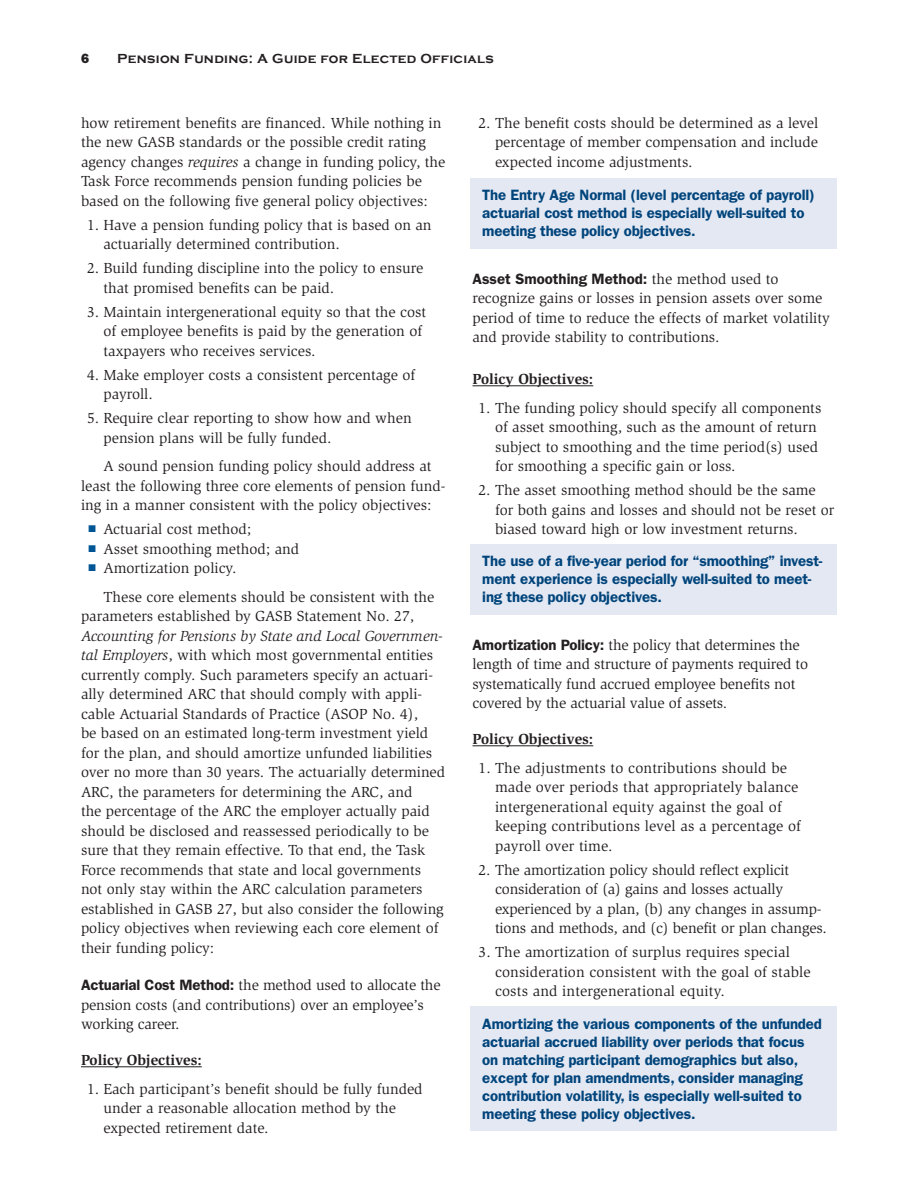
<style>
.page{position:relative;width:918px;height:1188px;background:#fff}
.page>*{position:absolute;margin:0;border:0;box-sizing:border-box;transform-origin:0 0}
.tn{font:15px/19.5px "Slimbach Std";color:#231f20}
.t{font:15px/19.5px "Slimbach Std";color:#231f20}
.t1{font:600 15px/18px "ITC Franklin Gothic Std";letter-spacing:-.01em;color:#00447b}
.hc{font:15px/19.5px "Slimbach Std";letter-spacing:-.01em;color:#231f20}
.t1-2{font:15px/19.5px "Slimbach Std";color:#231f20}
.t1-3{font:700 15px "Slimbach Std";color:#231f20}
.hc-2{font:700 15px "Slimbach Std";color:#231f20}
.None-2{font:700 13.5px "Copperplate Gothic";letter-spacing:.025em;color:#231f20}
.t2{font:13.5px "ITC Franklin Gothic Std Hvy";color:#231f20}
.s1{font-style:italic}
.s2{color:#005595}
.s3{font-family:"ITC Franklin Gothic Std";font-weight:600}
</style>
<div class="page">
<hr style="left:81px;top:1066px;width:121px;height:1px;background:#231f20">
<hr style="left:472px;top:385px;width:121px;height:1px;background:#231f20">
<hr style="left:472px;top:745px;width:121px;height:1px;background:#231f20">
<div style="left:470px;top:178px;width:367px;height:71px;background:#e3e8f3"></div>
<div style="left:470px;top:544px;width:367px;height:71px;background:#e3e8f3"></div>
<div style="left:470px;top:1006px;width:367px;height:125px;background:#e3e8f3"></div>
<p class="t2" style="left:81px;top:51px;width:10px">6</p>
<p class="None-2" style="left:117px;top:51px;width:378px">Pension Funding: A Guide for Elected Officials</p>
<p class="t1-2" style="left:81px;top:113px;width:366px">how retirement benefits are financed. While nothing in the new GASB standards or the possible credit rating agency changes <span class="s1">requires</span> a change in funding policy, the Task Force recommends pension funding policies be based on the following five general policy objectives:</p>
<p class="tn" style="left:104px;top:215px;width:330px;text-indent:-16px">1. Have a pension funding policy that is based on an actuarially determined contribution.</p>
<p class="tn" style="left:104px;top:259px;width:321px;text-indent:-16px">2. Build funding discipline into the policy to ensure that promised benefits can be paid.</p>
<p class="tn" style="left:104px;top:302px;width:324px;text-indent:-16px">3. Maintain intergenerational equity so that the cost of employee benefits is paid by the generation of taxpayers who receives services.</p>
<p class="tn" style="left:104px;top:365px;width:313px;text-indent:-16px">4. Make employer costs a consistent percentage of payroll.</p>
<p class="tn" style="left:104px;top:409px;width:310px;text-indent:-16px">5. Require clear reporting to show how and when pension plans will be fully funded.</p>
<p class="t" style="left:81px;top:457px;width:366px;text-indent:22px">A sound pension funding policy should address at least the following three core elements of pension fund&shy;ing in a manner consistent with the policy objectives:</p>
<p class="t" style="left:88px;top:520px;width:164px"><span class="s2">■</span> Actuarial cost method;</p>
<p class="t" style="left:88px;top:539px;width:212px"><span class="s2">■</span> Asset smoothing method; and</p>
<p class="t" style="left:88px;top:559px;width:149px"><span class="s2">■</span> Amortization policy.</p>
<p class="t" style="left:81px;top:587px;width:366px;text-indent:22px">These core elements should be consistent with the parameters established by GASB Statement No. 27, <span class="s1">Accounting for Pensions by State and Local Governmen&shy;tal Employers</span>, with which most governmental entities currently comply. Such parameters specify an actuari&shy;ally determined ARC that should comply with appli&shy;cable Actuarial Standards of Practice (ASOP No. 4),<br>be based on an estimated long-term investment yield for the plan, and should amortize unfunded liabilities over no more than 30 years. The actuarially determined ARC, the parameters for determining the ARC, and<br>the percentage of the ARC the employer actually paid should be disclosed and reassessed periodically to be sure that they remain effective. To that end, the Task Force recommends that state and local governments not only stay within the ARC calculation parameters established in GASB 27, but also consider the following policy objectives when reviewing each core element of their funding policy:</p>
<p class="hc" style="left:81px;top:976px;width:361px"><span class="s3">Actuarial Cost Method:</span> the method used to allocate the pension costs (and contributions) over an employee’s working career.</p>
<p class="t1-3" style="left:81px;top:1051px;width:122px">Policy Objectives:</p>
<p class="tn" style="left:104px;top:1079px;width:321px;text-indent:-16px">1. Each participant’s benefit should be fully funded under a reasonable allocation method by the expected retirement date.</p>
<p class="tn" style="left:495px;top:113px;width:325px;text-align:justify;text-indent:-16px">2. The benefit costs should be determined as a level percentage of member compensation and include expected income adjustments.</p>
<p class="t1" style="left:482px;top:186px;width:334px">The Entry Age Normal (level percentage of payroll) actuarial cost method is especially well-suited to meeting these policy objectives.</p>
<p class="hc" style="left:472px;top:269px;width:359px"><span class="s3">Asset Smoothing Method:</span> the method used to recognize gains or losses in pension assets over some period of time to reduce the effects of market volatility and provide stability to contributions.</p>
<p class="hc-2" style="left:472px;top:370px;width:122px">Policy Objectives:</p>
<p class="tn" style="left:495px;top:398px;width:328px;text-indent:-16px">1. The funding policy should specify all components of asset smoothing, such as the amount of return subject to smoothing and the time period(s) used for smoothing a specific gain or loss.</p>
<p class="tn" style="left:495px;top:481px;width:341px;text-indent:-16px">2. The asset smoothing method should be the same for both gains and losses and should not be reset or biased toward high or low investment returns.</p>
<p class="t1" style="left:482px;top:552px;width:342px">The use of a five-year period for “smoothing” invest&shy;ment experience is especially well-suited to meet&shy;ing these policy objectives.</p>
<p class="hc" style="left:472px;top:635px;width:337px"><span class="s3">Amortization Policy:</span> the policy that determines the length of time and structure of payments required to systematically fund accrued employee benefits not covered by the actuarial value of assets.</p>
<p class="t1-3" style="left:472px;top:730px;width:122px">Policy Objectives:</p>
<p class="tn" style="left:495px;top:758px;width:307px;text-indent:-16px">1. The adjustments to contributions should be made over periods that appropriately balance intergenerational equity against the goal of keeping contributions level as a percentage of payroll over time.</p>
<p class="tn" style="left:495px;top:860px;width:333px;text-indent:-16px">2. The amortization policy should reflect explicit consideration of (a) gains and losses actually experienced by a plan, (b) any changes in assump&shy;tions and methods, and (c) benefit or plan changes.</p>
<p class="tn" style="left:495px;top:943px;width:317px;text-indent:-16px">3. The amortization of surplus requires special consideration consistent with the goal of stable costs and intergenerational equity.</p>
<p class="t1" style="left:482px;top:1015px;width:341px">Amortizing the various components of the unfunded actuarial accrued liability over periods that focus on matching participant demographics but also, except for plan amendments, consider managing contribution volatility, is especially well-suited to meeting these policy objectives.</p>
</div>
